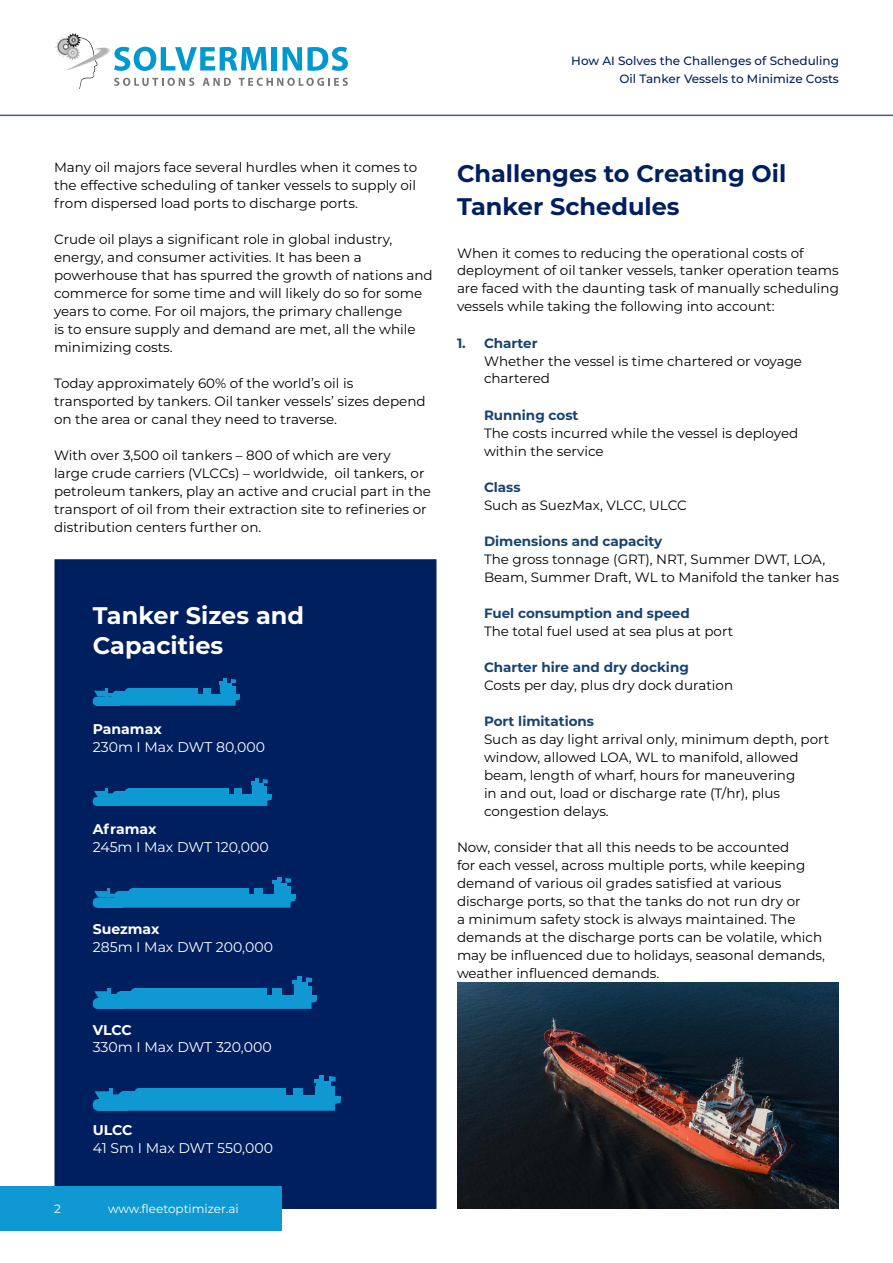
<style>
.page{position:relative;width:893px;height:1263px;background:#fff}
.page>*{position:absolute;margin:0;border:0;box-sizing:border-box;transform-origin:0 0}
.t1{font:700 24px/33px "Montserrat";color:#001f5f}
.t2{font:700 24px/30px "Montserrat";color:#fff}
.t3{font:14.1px "Montserrat";color:#fff}
.t4{font:700 14.1px "Montserrat";color:#fff}
.t5{font:13.5px/18px "Montserrat";color:#000}
.t6{font:700 13.5px "Montserrat";color:#184371}
.t7{font:500 12px/18px "Montserrat";color:#001f5f;text-align:right}
.t8{font:12px "Montserrat";color:#fff}
</style>
<div class="page">
<hr style="left:0;top:115px;width:893px;height:1px;background:#465e8a">
<svg style="left:55px;top:33px;width:293px;height:56px"></svg>
<div style="left:55px;top:559px;width:381px;height:650px;background:#001f5f"></div>
<svg style="left:94px;top:678px;width:146px;height:28px"></svg>
<div style="left:93px;top:797px;width:7px;height:9px;background:#0f98d1;border-radius:4px"></div>
<svg style="left:94px;top:778px;width:178px;height:28px"></svg>
<svg style="left:94px;top:877px;width:201px;height:31px"></svg>
<svg style="left:94px;top:976px;width:222px;height:33px"></svg>
<div style="left:293px;top:1088px;width:9px;height:13px;background:#0f98d1"></div>
<div style="left:316px;top:1085px;width:19px;height:13px;background:#0f98d1"></div>
<div style="left:316px;top:1081px;width:15px;height:13px;background:#0f98d1"></div>
<hr style="left:314px;top:1079px;width:10px;height:4px;background:#0f98d1">
<svg style="left:319px;top:1075px;width:17px;height:6px"></svg>
<div style="left:134px;top:1088px;width:10px;height:13px;background:#0f98d1;border-radius:5px"></div>
<div style="left:139px;top:1088px;width:147px;height:13px;background:#0f98d1"></div>
<svg style="left:94px;top:1091px;width:247px;height:20px"></svg>
<hr style="left:109px;top:1088px;width:4px;height:10px;background:#0f98d1">
<img style="left:457px;top:982px;width:381px;height:226px">
<div style="left:0;top:1186px;width:282px;height:44px;background:#0f98d1"></div>
<p class="t7" style="left:571px;top:52px;width:269px">How AI Solves the Challenges of Scheduling<br>Oil Tanker Vessels to Minimize Costs</p>
<p class="t5" style="left:54px;top:158px;width:365px;text-align:justify">Many oil majors face several hurdles when it comes to the effective scheduling of tanker vessels to supply oil from dispersed load ports to discharge ports.</p>
<p class="t5" style="left:54px;top:230px;width:380px">Crude oil plays a significant role in global industry, energy, and consumer activities. It has been a powerhouse that has spurred the growth of nations and commerce for some time and will likely do so for some years to come. For oil majors, the primary challenge<br>is to ensure supply and demand are met, all the while minimizing costs.</p>
<p class="t5" style="left:54px;top:374px;width:373px">Today approximately 60% of the world’s oil is transported by tankers. Oil tanker vessels’ sizes depend on the area or canal they need to traverse.</p>
<p class="t5" style="left:54px;top:446px;width:378px">With over 3,500 oil tankers – 800 of which are very<br>large crude carriers (VLCCs) – worldwide, oil tankers, or petroleum tankers, play an active and crucial part in the transport of oil from their extraction site to refineries or distribution centers further on.</p>
<h1 class="t2" style="left:93px;top:599px;width:213px">Tanker Sizes and<br>Capacities</h1>
<p class="t4" style="left:93px;top:719px;width:70px">Panamax</p>
<p class="t3" style="left:93px;top:737px;width:174px">230m I Max DWT 80,000</p>
<p class="t4" style="left:93px;top:819px;width:65px">Aframax</p>
<p class="t3" style="left:93px;top:837px;width:177px">245m I Max DWT 120,000</p>
<p class="t4" style="left:93px;top:919px;width:68px">Suezmax</p>
<p class="t3" style="left:93px;top:937px;width:182px">285m I Max DWT 200,000</p>
<p class="t4" style="left:93px;top:1019px;width:41px">VLCC</p>
<p class="t3" style="left:93px;top:1038px;width:180px">330m I Max DWT 320,000</p>
<h1 class="t1" style="left:457px;top:156px;width:331px">Challenges to Creating Oil<br>Tanker Schedules</h1>
<p class="t5" style="left:457px;top:243px;width:383px">When it comes to reducing the operational costs of deployment of oil tanker vessels, tanker operation teams are faced with the daunting task of manually scheduling vessels while taking the following into account:</p>
<p class="t6" style="left:457px;top:333px;width:82px">1. Charter</p>
<p class="t5" style="left:484px;top:351px;width:320px">Whether the vessel is time chartered or voyage chartered</p>
<p class="t6" style="left:484px;top:405px;width:96px">Running cost</p>
<p class="t5" style="left:484px;top:423px;width:316px">The costs incurred while the vessel is deployed within the service</p>
<p class="t6" style="left:484px;top:477px;width:38px">Class</p>
<p class="t5" style="left:484px;top:495px;width:204px">Such as SuezMax, VLCC, ULCC</p>
<p class="t6" style="left:484px;top:531px;width:180px">Dimensions and capacity</p>
<p class="t5" style="left:484px;top:549px;width:356px">The gross tonnage (GRT), NRT, Summer DWT, LOA,<br>Beam, Summer Draft, WL to Manifold the tanker has</p>
<p class="t6" style="left:484px;top:603px;width:207px">Fuel consumption and speed</p>
<p class="t5" style="left:484px;top:621px;width:251px">The total fuel used at sea plus at port</p>
<p class="t6" style="left:484px;top:657px;width:206px">Charter hire and dry docking</p>
<p class="t5" style="left:484px;top:675px;width:251px">Costs per day, plus dry dock duration</p>
<p class="t6" style="left:484px;top:711px;width:112px">Port limitations</p>
<p class="t5" style="left:484px;top:729px;width:347px">Such as day light arrival only, minimum depth, port window, allowed LOA, WL to manifold, allowed beam, length of wharf, hours for maneuvering<br>in and out, load or discharge rate (T/hr), plus congestion delays.</p>
<p class="t5" style="left:457px;top:837px;width:370px">Now, consider that all this needs to be accounted<br>for each vessel, across multiple ports, while keeping demand of various oil grades satisfied at various discharge ports, so that the tanks do not run dry or<br>a minimum safety stock is always maintained. The demands at the discharge ports can be volatile, which may be influenced due to holidays, seasonal demands, weather influenced demands.</p>
<p class="t4" style="left:93px;top:1119px;width:41px">ULCC</p>
<p class="t3" style="left:93px;top:1138px;width:182px">41 Sm I Max DWT 550,000</p>
<p class="t8" style="left:54px;top:1201px;width:8px">2</p>
<p class="t8" style="left:108px;top:1201px;width:132px">www.fleetoptimizer.ai</p>
</div>
